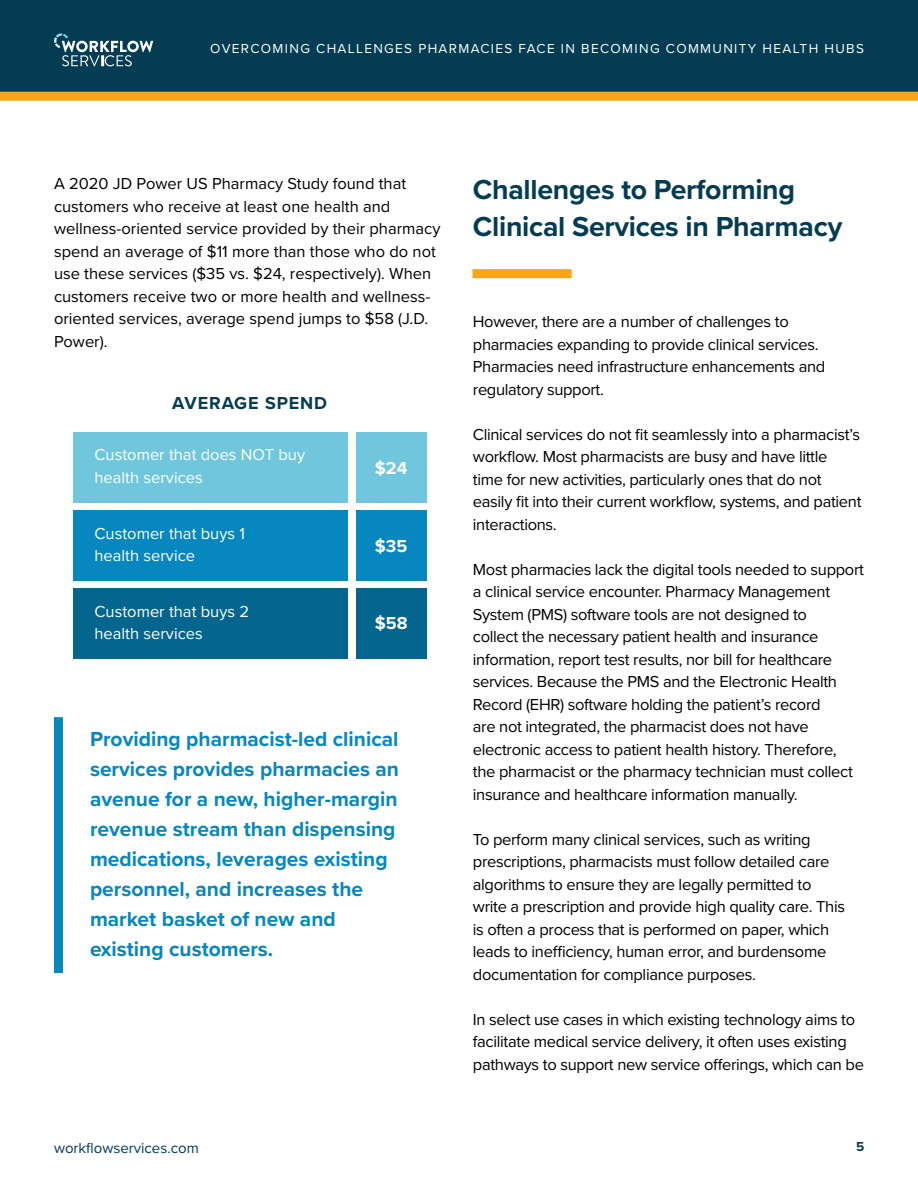
<style>
.page{position:relative;width:918px;height:1188px;background:#fff}
.page>*{position:absolute;margin:0;border:0;box-sizing:border-box;transform-origin:0 0}
.t1{font:700 28.5px/37.5px "Proxima Nova";letter-spacing:-.01em;color:#033c53}
.Body{font:700 21px/30px "Proxima Nova";color:#0687c0}
.t2{font:700 18px "Proxima Nova";letter-spacing:.05em;color:#033c53}
.t3{font:700 18px "Proxima Nova";color:#fff}
.Body-2{font:16.5px/22.5px "Proxima Nova";letter-spacing:-.02em;color:#000}
.Body-3{font:16.5px/22.5px "Proxima Nova";color:#000}
.t4{font:16.5px "Proxima Nova";color:#fff}
.t5{font:15px "Proxima Nova";color:#033c53}
.t6{font:13.5px "Proxima Nova";letter-spacing:.1em;color:#fff}
.t7{font:700 13.5px "Proxima Nova";color:#033c53}
</style>
<div class="page">
<div style="left:356px;top:432px;width:70px;height:71px;background:#70c6dd"></div>
<div style="left:356px;top:589px;width:70px;height:70px;background:#04658e"></div>
<div style="left:356px;top:511px;width:70px;height:70px;background:#0687c0"></div>
<div style="left:73px;top:432px;width:275px;height:71px;background:#70c6dd"></div>
<div style="left:73px;top:511px;width:275px;height:70px;background:#0687c0"></div>
<div style="left:73px;top:589px;width:275px;height:70px;background:#04658e"></div>
<div style="left:54px;top:717px;width:9px;height:256px;background:#0687c0"></div>
<div style="left:472px;top:269px;width:100px;height:9px;background:#faa41a"></div>
<div style="left:0;top:0;width:918px;height:96px;background:#033c53"></div>
<svg style="left:54px;top:33px;width:99px;height:33px"></svg>
<div style="left:0;top:92px;width:918px;height:9px;background:#faa41a"></div>
<p class="t6" style="left:210px;top:39px;width:655px">OVERCOMING CHALLENGES PHARMACIES FACE IN BECOMING COMMUNITY HEALTH HUBS</p>
<p class="Body-3" style="left:54px;top:172px;width:388px">A 2020 JD Power US Pharmacy Study found that customers who receive at least one health and wellness-oriented service provided by their pharmacy spend an average of $11 more than those who do not use these services ($35 vs. $24, respectively). When customers receive two or more health and wellness&shy;oriented services, average spend jumps to $58 (J.D.<br>Power).</p>
<p class="t2" style="left:172px;top:390px;width:156px">AVERAGE SPEND</p>
<p class="t4" style="left:94px;top:442px;width:212px">Customer that does NOT buy</p>
<p class="t4" style="left:94px;top:465px;width:110px">health services</p>
<p class="t4" style="left:94px;top:521px;width:152px">Customer that buys 1</p>
<p class="t4" style="left:94px;top:543px;width:102px">health service</p>
<p class="t4" style="left:94px;top:599px;width:156px">Customer that buys 2</p>
<p class="t4" style="left:94px;top:621px;width:110px">health services</p>
<p class="t3" style="left:375px;top:454px;width:34px">$24</p>
<p class="t3" style="left:375px;top:533px;width:34px">$35</p>
<p class="t3" style="left:375px;top:610px;width:34px">$58</p>
<p class="Body" style="left:90px;top:724px;width:311px">Providing pharmacist-led clinical services provides pharmacies an avenue for a new, higher-margin revenue stream than dispensing medications, leverages existing personnel, and increases the market basket of new and existing customers.</p>
<p class="t5" style="left:54px;top:1136px;width:146px">workflowservices.com</p>
<p class="t1" style="left:473px;top:170px;width:371px">Challenges to Performing<br>Clinical Services in Pharmacy</p>
<p class="Body-2" style="left:473px;top:310px;width:354px">However, there are a number of challenges to pharmacies expanding to provide clinical services.<br>Pharmacies need infrastructure enhancements and regulatory support.</p>
<p class="Body-2" style="left:473px;top:422px;width:390px">Clinical services do not fit seamlessly into a pharmacist’s workflow. Most pharmacists are busy and have little time for new activities, particularly ones that do not easily fit into their current workflow, systems, and patient interactions.</p>
<p class="Body-2" style="left:473px;top:557px;width:393px">Most pharmacies lack the digital tools needed to support a clinical service encounter. Pharmacy Management System (PMS) software tools are not designed to<br>collect the necessary patient health and insurance information, report test results, nor bill for healthcare services. Because the PMS and the Electronic Health Record (EHR) software holding the patient’s record<br>are not integrated, the pharmacist does not have electronic access to patient health history. Therefore,<br>the pharmacist or the pharmacy technician must collect insurance and healthcare information manually.</p>
<p class="Body-2" style="left:473px;top:827px;width:374px">To perform many clinical services, such as writing prescriptions, pharmacists must follow detailed care algorithms to ensure they are legally permitted to write a prescription and provide high quality care. This is often a process that is performed on paper, which leads to inefficiency, human error, and burdensome documentation for compliance purposes.</p>
<p class="Body-2" style="left:473px;top:1007px;width:393px">In select use cases in which existing technology aims to facilitate medical service delivery, it often uses existing pathways to support new service offerings, which can be</p>
<p class="t7" style="left:856px;top:1137px;width:10px">5</p>
</div>
